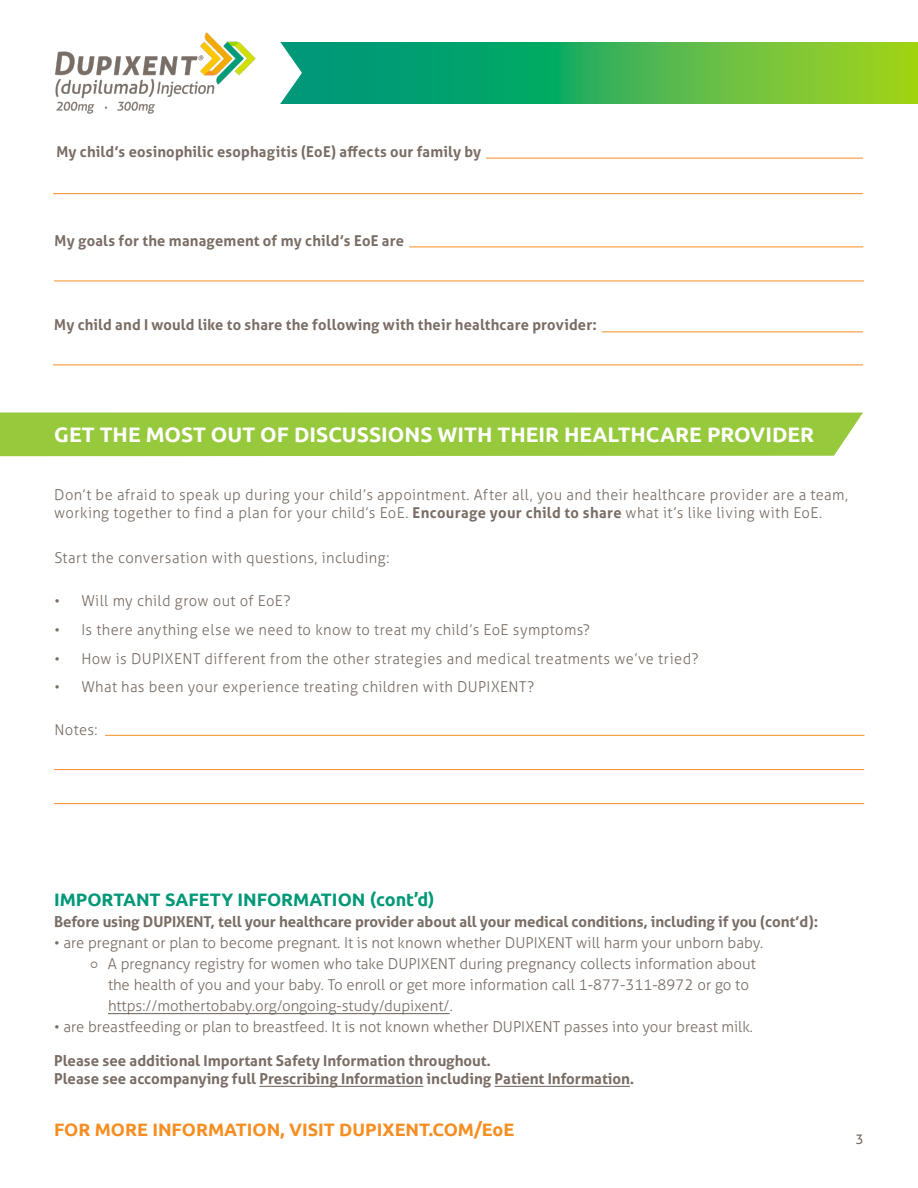
<style>
.page{position:relative;width:918px;height:1188px;background:#fff}
.page>*{position:absolute;margin:0;border:0;box-sizing:border-box;transform-origin:0 0}
.t1{font:700 21px "Ubuntu";color:#fff}
.t2{font:700 18px "Ubuntu";color:#f68e21}
.t3{font:700 18px "Ubuntu";color:#009877}
.t4{font:300 15px/21px "Aller";letter-spacing:.015em;color:#796d65}
.t5{font:700 15px/18px "Aller";color:#796d65}
.t6{font:13.5px "Aller";color:#796d65}
.s1{font-weight:700}
</style>
<div class="page">
<hr style="left:54px;top:803px;width:810px;height:1px;background:#f68e21">
<hr style="left:54px;top:769px;width:810px;height:1px;background:#f68e21">
<hr style="left:105px;top:735px;width:759px;height:1px;background:#f68e21">
<hr style="left:602px;top:331px;width:261px;height:1px;background:#f68e21">
<hr style="left:54px;top:281px;width:810px;height:1px;background:#f68e21">
<hr style="left:53px;top:365px;width:810px;height:1px;background:#f68e21">
<hr style="left:409px;top:247px;width:454px;height:1px;background:#f68e21">
<hr style="left:486px;top:158px;width:377px;height:1px;background:#f68e21">
<hr style="left:53px;top:193px;width:810px;height:1px;background:#f68e21">
<div style="left:0;top:413px;width:863px;height:43px;background:#97c93c"></div>
<hr style="left:259px;top:1086px;width:164px;height:1px;background:#796d65">
<hr style="left:495px;top:1086px;width:135px;height:1px;background:#796d65">
<hr style="left:108px;top:1013px;width:342px;height:1px;background:#796d65">
<img style="left:55px;top:32px;width:201px;height:82px">
<svg style="left:302px;top:42px;width:616px;height:62px"></svg>
<svg style="left:280px;top:42px;width:22px;height:62px"></svg>
<p class="t5" style="left:56px;top:143px;width:426px">My child’s eosinophilic esophagitis (EoE) affects our family by</p>
<p class="t5" style="left:55px;top:231px;width:351px">My goals for the management of my child’s EoE are</p>
<p class="t5" style="left:54px;top:315px;width:544px">My child and I would like to share the following with their healthcare provider:</p>
<p class="t1" style="left:54px;top:421px;width:762px">GET THE MOST OUT OF DISCUSSIONS WITH THEIR HEALTHCARE PROVIDER</p>
<p class="t4" style="left:54px;top:485px;width:795px;line-height:18px">Don’t be afraid to speak up during your child’s appointment. After all, you and their healthcare provider are a team, working together to find a plan for your child’s EoE. <span class="s1">Encourage your child to share</span> what it’s like living with EoE.</p>
<p class="t4" style="left:54px;top:547px;width:337px">Start the conversation with questions, including:</p>
<p class="t4" style="left:54px;top:590px;width:238px">• Will my child grow out of EoE?</p>
<p class="t4" style="left:54px;top:619px;width:537px">• Is there anything else we need to know to treat my child’s EoE symptoms?</p>
<p class="t4" style="left:54px;top:648px;width:646px">• How is DUPIXENT different from the other strategies and medical treatments we’ve tried?</p>
<p class="t4" style="left:54px;top:676px;width:482px">• What has been your experience treating children with DUPIXENT?</p>
<p class="t4" style="left:54px;top:719px;width:45px">Notes:</p>
<p class="t3" style="left:54px;top:889px;width:382px">IMPORTANT SAFETY INFORMATION (cont’d)</p>
<p class="t5" style="left:54px;top:913px;width:766px">Before using DUPIXENT, tell your healthcare provider about all your medical conditions, including if you (cont’d):</p>
<p class="t4" style="left:54px;top:932px;width:711px">• are pregnant or plan to become pregnant. It is not known whether DUPIXENT will harm your unborn baby.</p>
<p class="t4" style="left:108px;top:953px;width:649px">A pregnancy registry for women who take DUPIXENT during pregnancy collects information about the health of you and your baby. To enroll or get more information call 1-877-311-8972 or go to https://mothertobaby.org/ongoing-study/dupixent/.</p>
<p class="t4" style="left:54px;top:1016px;width:701px">• are breastfeeding or plan to breastfeed. It is not known whether DUPIXENT passes into your breast milk.</p>
<p class="t5" style="left:54px;top:1052px;width:582px">Please see additional Important Safety Information throughout.<br>Please see accompanying full Prescribing Information including Patient Information.</p>
<p class="t2" style="left:54px;top:1118px;width:462px">FOR MORE INFORMATION, VISIT DUPIXENT.COM/EoE</p>
<p class="t6" style="left:856px;top:1131px;width:10px">3</p>
</div>
